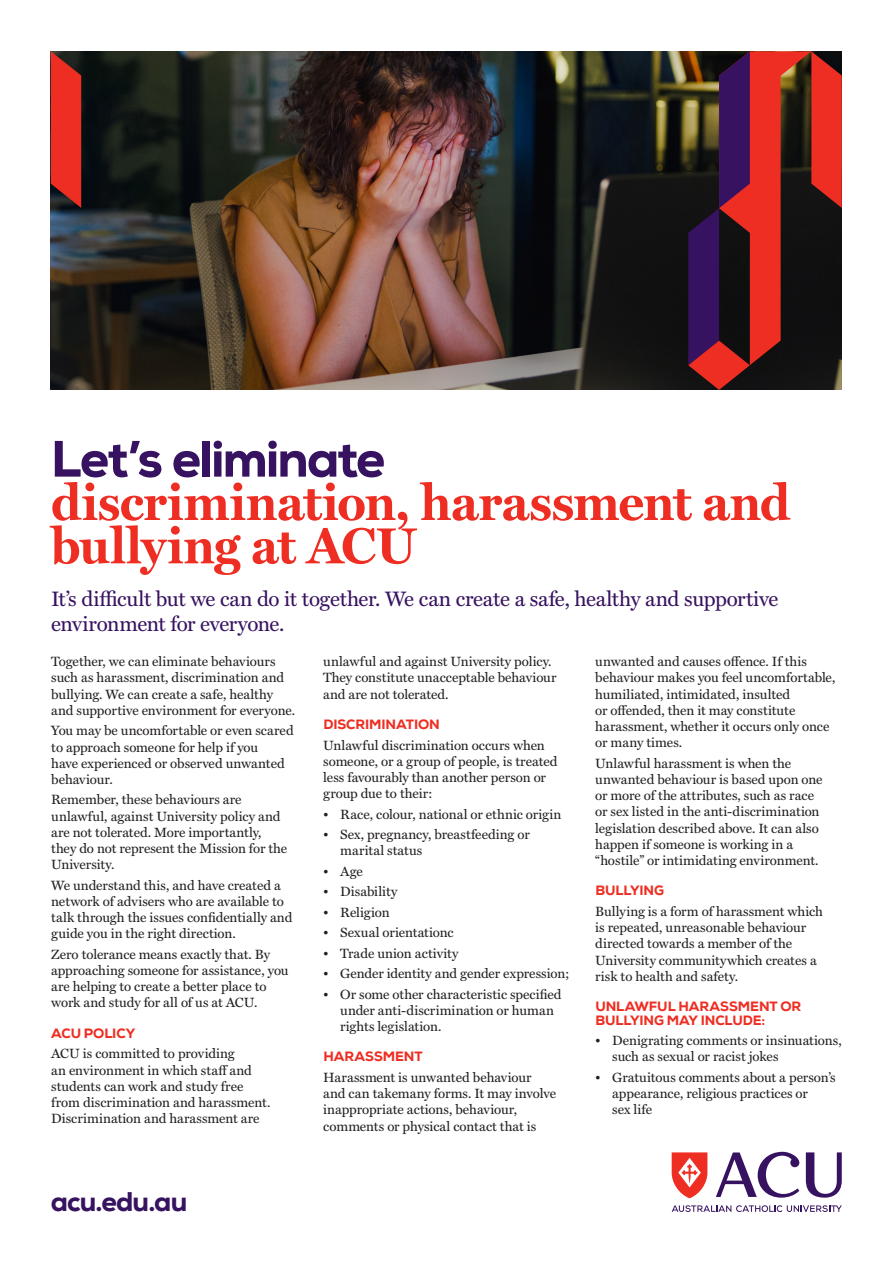
<style>
.page{position:relative;width:893px;height:1263px;background:#fff}
.page>*{position:absolute;margin:0;border:0;box-sizing:border-box;transform-origin:0 0}
._10_Heading_-_Nexa{font:700 51px/43.3px "Miller Text";letter-spacing:-.015em;color:#ee2e22}
.t1{font:800 27px "Nexa";letter-spacing:-.03em;color:#371260}
._13_Lead-in_test_-_Purple{font:21px/25.2px "Miller Text";letter-spacing:-.02em;color:#371260}
._18_Body{font:13.5px/16.2px "Miller Text";color:#231f20}
._14_Subheading_-_L1_-_Nexa_red{font:800 13.5px/13.5px "Nexa";letter-spacing:-.005em;color:#ee2e22}
.s1{font-family:"Nexa";font-weight:800;color:#371260}
</style>
<div class="page">
<img style="left:51px;top:51px;width:637px;height:339px">
<svg style="left:688px;top:51px;width:154px;height:339px;background:#601f23"></svg>
<svg style="left:51px;top:51px;width:30px;height:157px;background:#cd2c21"></svg>
<svg style="left:672px;top:1152px;width:35px;height:46px"></svg>
<svg style="left:672px;top:1205px;width:170px;height:7px"></svg>
<svg style="left:806px;top:1152px;width:36px;height:45px"></svg>
<svg style="left:716px;top:1152px;width:83px;height:45px"></svg>
<p class="_10_Heading_-_Nexa" style="left:51px;top:435px;width:741px"><span class="s1">Let’s eliminate<br></span>discrimination, harassment and bullying at ACU</p>
<p class="_13_Lead-in_test_-_Purple" style="left:51px;top:584px;width:729px">It’s difficult but we can do it together. We can create a safe, healthy and supportive environment for everyone.</p>
<p class="_18_Body" style="left:51px;top:653px;width:245px">Together, we can eliminate behaviours such as harassment, discrimination and bullying. We can create a safe, healthy and supportive environment for everyone.</p>
<p class="_18_Body" style="left:51px;top:722px;width:244px">You may be uncomfortable or even scared to approach someone for help if you<br>have experienced or observed unwanted behaviour.</p>
<p class="_18_Body" style="left:51px;top:791px;width:238px">Remember, these behaviours are unlawful, against University policy and are not tolerated. More importantly, they do not represent the Mission for the<br>University.</p>
<p class="_18_Body" style="left:51px;top:876px;width:243px">We understand this, and have created a network of advisers who are available to talk through the issues confidentially and guide you in the right direction.</p>
<p class="_18_Body" style="left:51px;top:945px;width:239px">Zero tolerance means exactly that. By approaching someone for assistance, you are helping to create a better place to work and study for all of us at ACU.</p>
<p class="_14_Subheading_-_L1_-_Nexa_red" style="left:51px;top:1026px;width:85px">ACU POLICY</p>
<p class="_18_Body" style="left:51px;top:1044px;width:221px">ACU is committed to providing<br>an environment in which staff and students can work and study free from discrimination and harassment.<br>Discrimination and harassment are</p>
<h2 class="t1" style="left:51px;top:1184px;width:138px">acu.edu.au</h2>
<p class="_18_Body" style="left:323px;top:653px;width:235px">unlawful and against University policy.<br>They constitute unacceptable behaviour and are not tolerated.</p>
<p class="_14_Subheading_-_L1_-_Nexa_red" style="left:323px;top:718px;width:118px">DISCRIMINATION</p>
<p class="_18_Body" style="left:323px;top:736px;width:236px">Unlawful discrimination occurs when someone, or a group of people, is treated less favourably than another person or group due to their:</p>
<p class="_18_Body" style="left:323px;top:805px;width:240px">• Race, colour, national or ethnic origin</p>
<p class="_18_Body" style="left:340px;top:825px;width:191px;text-indent:-17px">• Sex, pregnancy, breastfeeding or marital status</p>
<p class="_18_Body" style="left:323px;top:862px;width:41px">• Age</p>
<p class="_18_Body" style="left:323px;top:882px;width:76px">• Disability</p>
<p class="_18_Body" style="left:323px;top:903px;width:68px">• Religion</p>
<p class="_18_Body" style="left:323px;top:923px;width:132px">• Sexual orientationc</p>
<p class="_18_Body" style="left:323px;top:944px;width:137px">• Trade union activity</p>
<p class="_18_Body" style="left:323px;top:964px;width:248px">• Gender identity and gender expression;</p>
<p class="_18_Body" style="left:340px;top:985px;width:223px;text-indent:-17px">• Or some other characteristic specified under anti-discrimination or human rights legislation.</p>
<p class="_14_Subheading_-_L1_-_Nexa_red" style="left:323px;top:1050px;width:101px">HARASSMENT</p>
<p class="_18_Body" style="left:323px;top:1068px;width:234px">Harassment is unwanted behaviour and can takemany forms. It may involve inappropriate actions, behaviour, comments or physical contact that is</p>
<p class="_18_Body" style="left:595px;top:653px;width:242px">unwanted and causes offence. If this behaviour makes you feel uncomfortable, humiliated, intimidated, insulted<br>or offended, then it may constitute harassment, whether it occurs only once or many times.</p>
<p class="_18_Body" style="left:595px;top:754px;width:229px">Unlawful harassment is when the unwanted behaviour is based upon one or more of the attributes, such as race or sex listed in the anti-discrimination legislation described above. It can also happen if someone is working in a “hostile” or intimidating environment.</p>
<p class="_14_Subheading_-_L1_-_Nexa_red" style="left:595px;top:884px;width:70px">BULLYING</p>
<p class="_18_Body" style="left:595px;top:902px;width:229px">Bullying is a form of harassment which is repeated, unreasonable behaviour directed towards a member of the University communitywhich creates a risk to health and safety.</p>
<p class="_14_Subheading_-_L1_-_Nexa_red" style="left:595px;top:1000px;width:207px">UNLAWFUL HARASSMENT OR<br>BULLYING MAY INCLUDE:</p>
<p class="_18_Body" style="left:612px;top:1031px;width:231px;text-indent:-17px">• Denigrating comments or insinuations, such as sexual or racist jokes</p>
<p class="_18_Body" style="left:612px;top:1068px;width:225px;text-indent:-17px">• Gratuitous comments about a person’s appearance, religious practices or<br>sex life</p>
</div>
